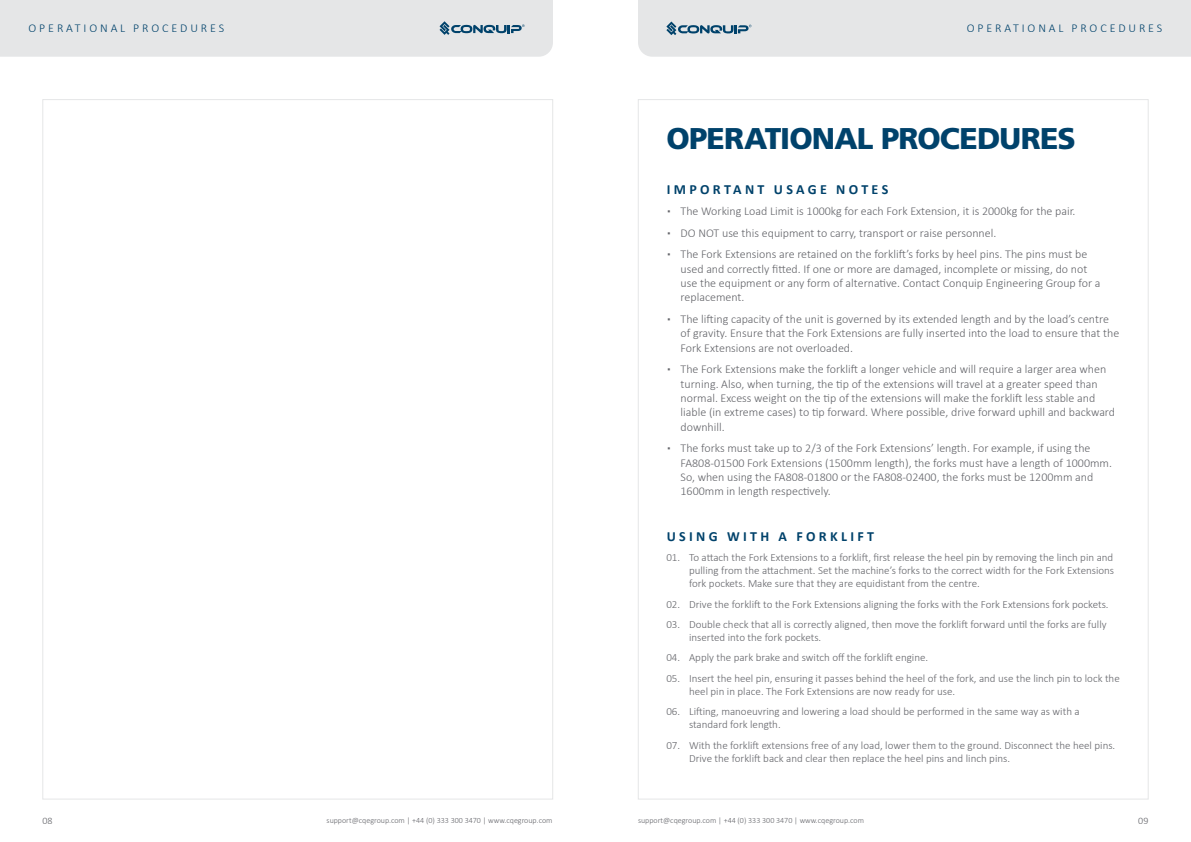
<style>
.page{position:relative;width:1191px;height:842px;background:#fff}
.page>*{position:absolute;margin:0;border:0;box-sizing:border-box;transform-origin:0 0}
.t1{font:900 30px "Frutiger LT Std";letter-spacing:-.03em;color:#00426b}
.t2{font:700 14px "Calibri";letter-spacing:.24em;color:#00426b}
.t3{font:300 12px/14.4px "Calibri";color:#636469}
.t4{font:300 12px "Calibri";letter-spacing:.24em;color:#00426b}
.t5{font:300 11px/13.2px "Calibri";color:#636469}
.t6{font:300 10px "Calibri";color:#636469}
.t7{font:300 8px "Calibri";color:#636469}
</style>
<div class="page">
<div style="left:0;top:0;width:553px;height:57px;background:#e5e6e7"></div>
<div style="left:638px;top:0;width:553px;height:57px;background:#e5e6e7"></div>
<p class="t4" style="left:29px;top:21px;width:197px">OPERATIONAL PROCEDURES</p>
<p class="t4" style="left:966px;top:21px;width:197px">OPERATIONAL PROCEDURES</p>
<h1 class="t1" style="left:666px;top:120px;width:411px">OPERATIONAL PROCEDURES</h1>
<p class="t2" style="left:666px;top:179px;width:223px">IMPORTANT USAGE NOTES</p>
<p class="t3" style="left:666px;top:204px;width:411px">▪ The Working Load Limit is 1000kg for each Fork Extension, it is 2000kg for the pair.</p>
<p class="t3" style="left:666px;top:225px;width:331px">▪ DO NOT use this equipment to carry, transport or raise personnel.</p>
<p class="t3" style="left:680px;top:247px;width:421px;text-indent:-14px">▪ The Fork Extensions are retained on the forklift’s forks by heel pins. The pins must be used and correctly fitted. If one or more are damaged, incomplete or missing, do not use the equipment or any form of alternative. Contact Conquip Engineering Group for a replacement.</p>
<p class="t3" style="left:680px;top:312px;width:440px;text-indent:-14px">▪ The lifting capacity of the unit is governed by its extended length and by the load’s centre of gravity. Ensure that the Fork Extensions are fully inserted into the load to ensure that the<br>Fork Extensions are not overloaded.</p>
<p class="t3" style="left:680px;top:362px;width:436px;text-indent:-14px">▪ The Fork Extensions make the forklift a longer vehicle and will require a larger area when turning. Also, when turning, the tip of the extensions will travel at a greater speed than normal. Excess weight on the tip of the extensions will make the forklift less stable and liable (in extreme cases) to tip forward. Where possible, drive forward uphill and backward downhill.</p>
<p class="t3" style="left:680px;top:441px;width:433px;text-indent:-14px">▪ The forks must take up to 2/3 of the Fork Extensions’ length. For example, if using the FA808-01500 Fork Extensions (1500mm length), the forks must have a length of 1000mm.<br>So, when using the FA808-01800 or the FA808-02400, the forks must be 1200mm and 1600mm in length respectively.</p>
<p class="t2" style="left:666px;top:526px;width:209px">USING WITH A FORKLIFT</p>
<p class="t5" style="left:689px;top:550px;width:427px;text-align:justify;text-indent:-23px">01. To attach the Fork Extensions to a forklift, first release the heel pin by removing the linch pin and pulling from the attachment. Set the machine’s forks to the correct width for the Fork Extensions fork pockets. Make sure that they are equidistant from the centre.</p>
<p class="t5" style="left:666px;top:597px;width:444px">02. Drive the forklift to the Fork Extensions aligning the forks with the Fork Extensions fork pockets.</p>
<p class="t5" style="left:689px;top:617px;width:419px;text-indent:-23px">03. Double check that all is correctly aligned, then move the forklift forward until the forks are fully inserted into the fork pockets.</p>
<p class="t5" style="left:666px;top:651px;width:263px">04. Apply the park brake and switch off the forklift engine.</p>
<p class="t5" style="left:689px;top:671px;width:432px;text-indent:-23px">05. Insert the heel pin, ensuring it passes behind the heel of the fork, and use the linch pin to lock the heel pin in place. The Fork Extensions are now ready for use.</p>
<p class="t5" style="left:689px;top:705px;width:392px;text-indent:-23px">06. Lifting, manoeuvring and lowering a load should be performed in the same way as with a standard fork length.</p>
<p class="t5" style="left:689px;top:738px;width:428px;text-indent:-23px">07. With the forklift extensions free of any load, lower them to the ground. Disconnect the heel pins.<br>Drive the forklift back and clear then replace the heel pins and linch pins.</p>
<p class="t6" style="left:43px;top:814px;width:12px">08</p>
<p class="t6" style="left:1138px;top:814px;width:12px">09</p>
<p class="t7" style="left:326px;top:816px;width:227px">support@cqegroup.com | +44 (0) 333 300 3470 | www.cqegroup.com</p>
<p class="t7" style="left:638px;top:816px;width:227px">support@cqegroup.com | +44 (0) 333 300 3470 | www.cqegroup.com</p>
</div>
